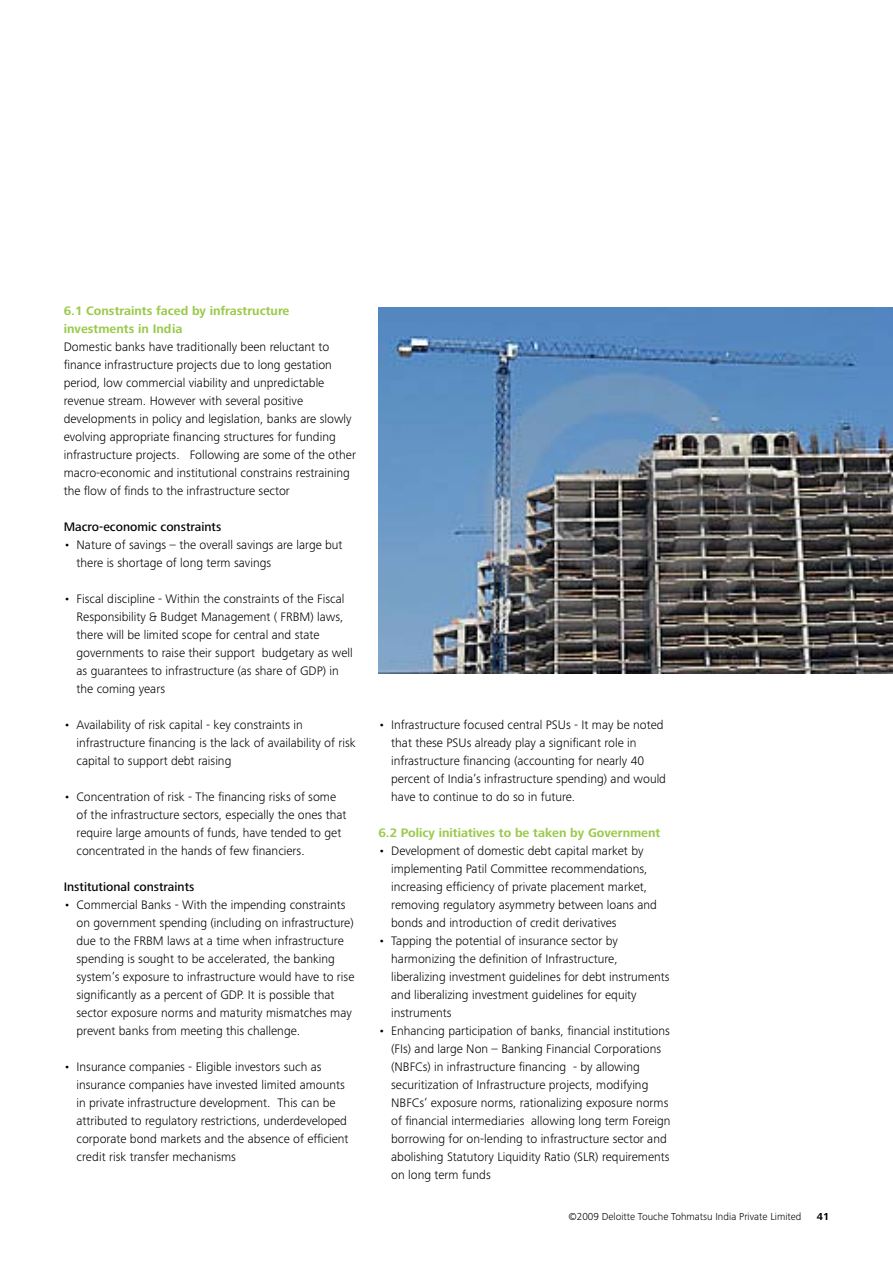
<style>
.page{position:relative;width:893px;height:1263px;background:#fff}
.page>*{position:absolute;margin:0;border:0;box-sizing:border-box;transform-origin:0 0}
.t1{font:300 12.75px/18px "Frutiger Next Pro";color:#000}
.t2{font:700 12.75px/18px "Frutiger Next Pro";color:#99ca49}
.t3{font:500 12.75px "Frutiger Next Pro";color:#000}
.t4{font:300 10.5px "Frutiger Next Pro";color:#000}
.t5{font:700 10.5px "Frutiger Next Pro";color:#000}
</style>
<div class="page">
<img style="left:378px;top:308px;width:515px;height:366px">
<p class="t2" style="left:64px;top:301px;width:227px">6.1 Constraints faced by infrastructure investments in India</p>
<p class="t1" style="left:64px;top:337px;width:294px">Domestic banks have traditionally been reluctant to finance infrastructure projects due to long gestation period, low commercial viability and unpredictable revenue stream. However with several positive developments in policy and legislation, banks are slowly evolving appropriate financing structures for funding infrastructure projects. Following are some of the other macro-economic and institutional constrains restraining the flow of finds to the infrastructure sector</p>
<p class="t3" style="left:64px;top:519px;width:159px">Macro-economic constraints</p>
<p class="t1" style="left:77px;top:535px;width:268px;text-indent:-13px">• Nature of savings – the overall savings are large but there is shortage of long term savings</p>
<p class="t1" style="left:77px;top:589px;width:278px;text-indent:-13px">• Fiscal discipline - Within the constraints of the Fiscal Responsibility &amp; Budget Management ( FRBM) laws, there will be limited scope for central and state governments to raise their support budgetary as well as guarantees to infrastructure (as share of GDP) in the coming years</p>
<p class="t1" style="left:77px;top:715px;width:281px;text-indent:-13px">• Availability of risk capital - key constraints in infrastructure financing is the lack of availability of risk capital to support debt raising</p>
<p class="t1" style="left:77px;top:787px;width:272px;text-indent:-13px">• Concentration of risk - The financing risks of some of the infrastructure sectors, especially the ones that require large amounts of funds, have tended to get concentrated in the hands of few financiers.</p>
<p class="t3" style="left:64px;top:879px;width:132px">Institutional constraints</p>
<p class="t1" style="left:77px;top:895px;width:279px;text-indent:-13px">• Commercial Banks - With the impending constraints on government spending (including on infrastructure) due to the FRBM laws at a time when infrastructure spending is sought to be accelerated, the banking system’s exposure to infrastructure would have to rise significantly as a percent of GDP. It is possible that sector exposure norms and maturity mismatches may prevent banks from meeting this challenge.</p>
<p class="t1" style="left:77px;top:1058px;width:274px;text-indent:-13px">• Insurance companies - Eligible investors such as insurance companies have invested limited amounts in private infrastructure development. This can be attributed to regulatory restrictions, underdeveloped corporate bond markets and the absence of efficient credit risk transfer mechanisms</p>
<p class="t1" style="left:391px;top:716px;width:276px;text-indent:-13px">• Infrastructure focused central PSUs - It may be noted that these PSUs already play a significant role in infrastructure financing (accounting for nearly 40 percent of India’s infrastructure spending) and would have to continue to do so in future.</p>
<p class="t2" style="left:378px;top:824px;width:283px">6.2 Policy initiatives to be taken by Government</p>
<p class="t1" style="left:391px;top:842px;width:267px;text-indent:-13px">• Development of domestic debt capital market by implementing Patil Committee recommendations, increasing efficiency of private placement market, removing regulatory asymmetry between loans and bonds and introduction of credit derivatives</p>
<p class="t1" style="left:391px;top:932px;width:280px;text-indent:-13px">• Tapping the potential of insurance sector by harmonizing the definition of Infrastructure, liberalizing investment guidelines for debt instruments and liberalizing investment guidelines for equity instruments</p>
<p class="t1" style="left:391px;top:1022px;width:281px;text-indent:-13px">• Enhancing participation of banks, financial institutions (FIs) and large Non – Banking Financial Corporations (NBFCs) in infrastructure financing - by allowing securitization of Infrastructure projects, modifying NBFCs’ exposure norms, rationalizing exposure norms of financial intermediaries allowing long term Foreign borrowing for on-lending to infrastructure sector and abolishing Statutory Liquidity Ratio (SLR) requirements on long term funds</p>
<p class="t4" style="left:568px;top:1210px;width:234px">©2009 Deloitte Touche Tohmatsu India Private Limited</p>
<p class="t5" style="left:817px;top:1210px;width:14px">41</p>
</div>
